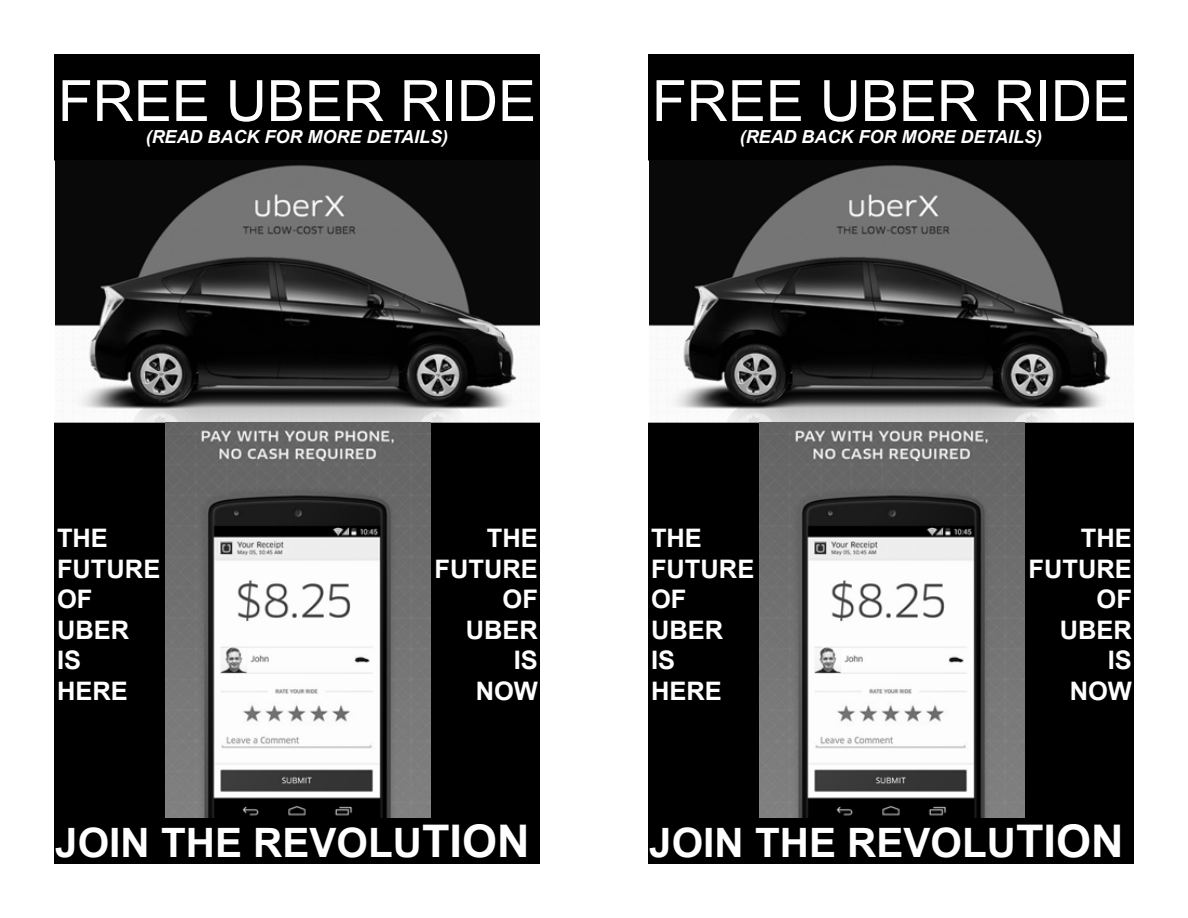
<style>
.page{position:relative;width:1188px;height:918px;background:#fff}
.page>*{position:absolute;margin:0;border:0;box-sizing:border-box;transform-origin:0 0}
.t1{font:57px "Arial";color:#fff}
.t2{font:700 40.5px "Arial";color:#fff}
.t3{font:700 25.5px/30.6px "Arial";color:#fff}
.t4{font:italic 700 18px "Arial";color:#fff}
.s1{font-size:45px}
</style>
<div class="page">
<div style="left:55px;top:55px;width:484px;height:105px;background:#000"></div>
<div style="left:54px;top:54px;width:486px;height:106px;border:2px solid #000"></div>
<img style="left:55px;top:160px;width:485px;height:263px">
<div style="left:55px;top:423px;width:484px;height:440px;background:#000"></div>
<div style="left:54px;top:423px;width:486px;height:441px;border:2px solid #000"></div>
<img style="left:165px;top:423px;width:265px;height:395px">
<div style="left:649px;top:55px;width:484px;height:105px;background:#000"></div>
<div style="left:648px;top:54px;width:486px;height:106px;border:2px solid #000"></div>
<img style="left:649px;top:160px;width:485px;height:263px">
<div style="left:649px;top:423px;width:484px;height:440px;background:#000"></div>
<div style="left:648px;top:423px;width:486px;height:441px;border:2px solid #000"></div>
<img style="left:759px;top:423px;width:265px;height:395px">
<h1 class="t1" style="left:58px;top:64px;width:480px">FREE UBER RIDE</h1>
<p class="t4" style="left:146px;top:125px;width:304px">(READ BACK FOR MORE DETAILS)</p>
<h1 class="t1" style="left:652px;top:64px;width:480px">FREE UBER RIDE</h1>
<p class="t4" style="left:740px;top:125px;width:304px">(READ BACK FOR MORE DETAILS)</p>
<p class="t3" style="left:57px;top:524px;width:105px">THE<br>FUTURE<br>OF<br>UBER<br>IS<br>HERE</p>
<p class="t3" style="left:435px;top:524px;width:105px;text-align:right">THE<br>FUTURE<br>OF<br>UBER<br>IS<br>NOW</p>
<h2 class="t2" style="left:55px;top:816px;width:476px">JOIN THE REVOLU<span class="s1">TION</span></h2>
<p class="t3" style="left:651px;top:524px;width:105px">THE<br>FUTURE<br>OF<br>UBER<br>IS<br>HERE</p>
<p class="t3" style="left:1029px;top:524px;width:105px;text-align:right">THE<br>FUTURE<br>OF<br>UBER<br>IS<br>NOW</p>
<h2 class="t2" style="left:649px;top:816px;width:476px">JOIN THE REVOLU<span class="s1">TION</span></h2>
</div>
